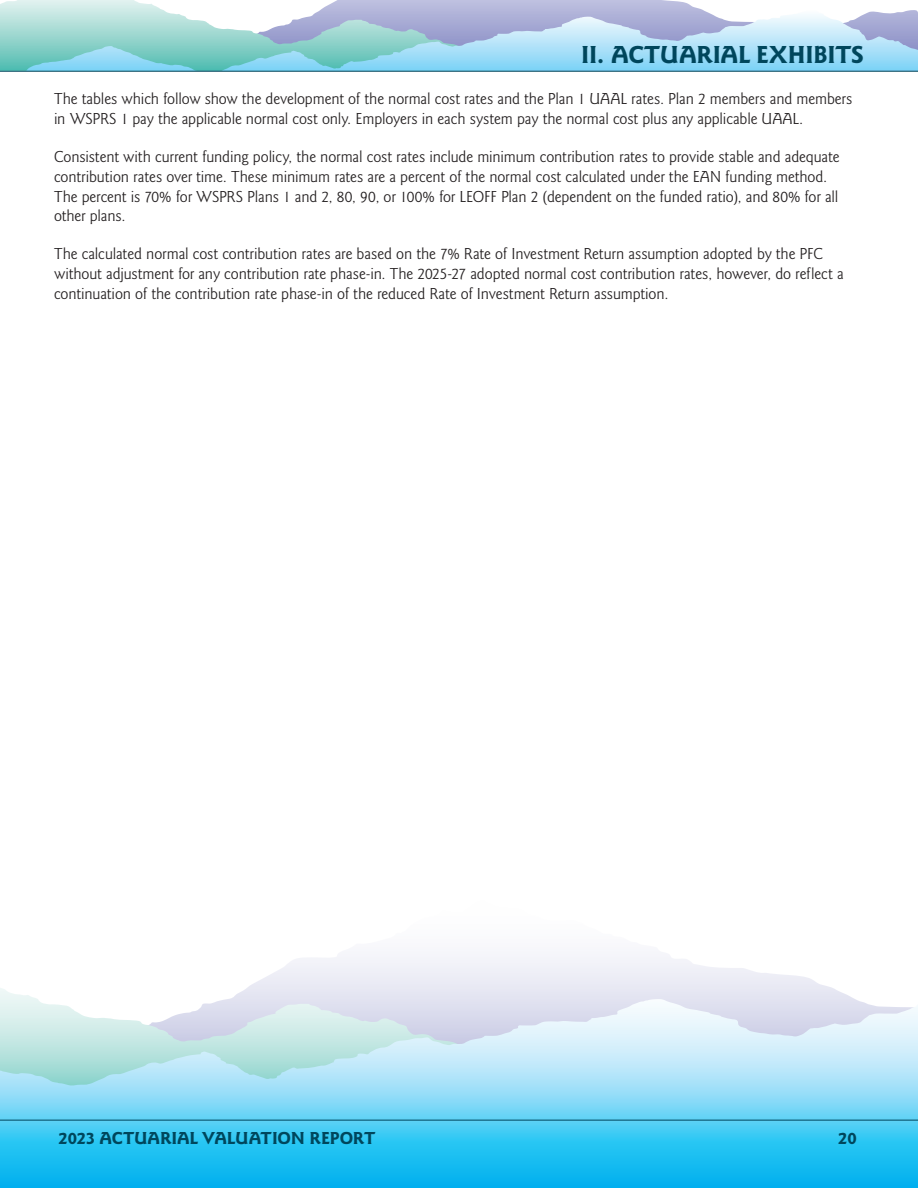
<style>
.page{position:relative;width:918px;height:1188px;background:#fff}
.page>*{position:absolute;margin:0;border:0;box-sizing:border-box;transform-origin:0 0}
.t1{font:700 25.5px "Goudy Sans Std";letter-spacing:-.01em;color:#00465c}
.t2{font:700 18px "Goudy Sans Std";letter-spacing:-.01em;color:#00465c}
.t3{font:16.5px/19.8px "Goudy Sans Std";letter-spacing:-.005em;color:#231f20}
</style>
<div class="page">
<svg style="left:516px;top:0;width:402px;height:71px"></svg>
<svg style="left:0;top:0;width:516px;height:71px"></svg>
<svg style="left:575px;top:10px;width:237px;height:31px"></svg>
<svg style="left:0;top:956px;width:918px;height:232px"></svg>
<svg style="left:0;top:1004px;width:758px;height:184px"></svg>
<svg style="left:262px;top:999px;width:393px;height:81px"></svg>
<hr style="left:0;top:71px;width:918px;height:1px;background:#00465c">
<hr style="left:0;top:1120px;width:918px;height:1px;background:#00465c">
<h1 class="t1" style="left:581px;top:40px;width:64px">II. ACTUARIAL</h1>
<h1 class="t1" style="left:756px;top:40px;width:84px">EXHIBITS</h1>
<p class="t3" style="left:54px;top:89px;width:800px">The tables which follow show the development of the normal cost rates and the Plan 1 UAAL rates. Plan 2 members and members in WSPRS 1 pay the applicable normal cost only. Employers in each system pay the normal cost plus any applicable UAAL.</p>
<p class="t3" style="left:54px;top:147px;width:787px">Consistent with current funding policy, the normal cost rates include minimum contribution rates to provide stable and adequate contribution rates over time. These minimum rates are a percent of the normal cost calculated under the EAN funding method.<br>The percent is 70% for WSPRS Plans 1 and 2, 80, 90, or 100% for LEOFF Plan 2 (dependent on the funded ratio), and 80% for all other plans.</p>
<p class="t3" style="left:54px;top:244px;width:791px">The calculated normal cost contribution rates are based on the 7% Rate of Investment Return assumption adopted by the PFC without adjustment for any contribution rate phase-in. The 2025-27 adopted normal cost contribution rates, however, do reflect a continuation of the contribution rate phase-in of the reduced Rate of Investment Return assumption.</p>
<p class="t2" style="left:58px;top:1128px;width:318px">2023 ACTUARIAL VALUATION REPORT</p>
<p class="t2" style="left:838px;top:1128px;width:20px">20</p>
</div>
